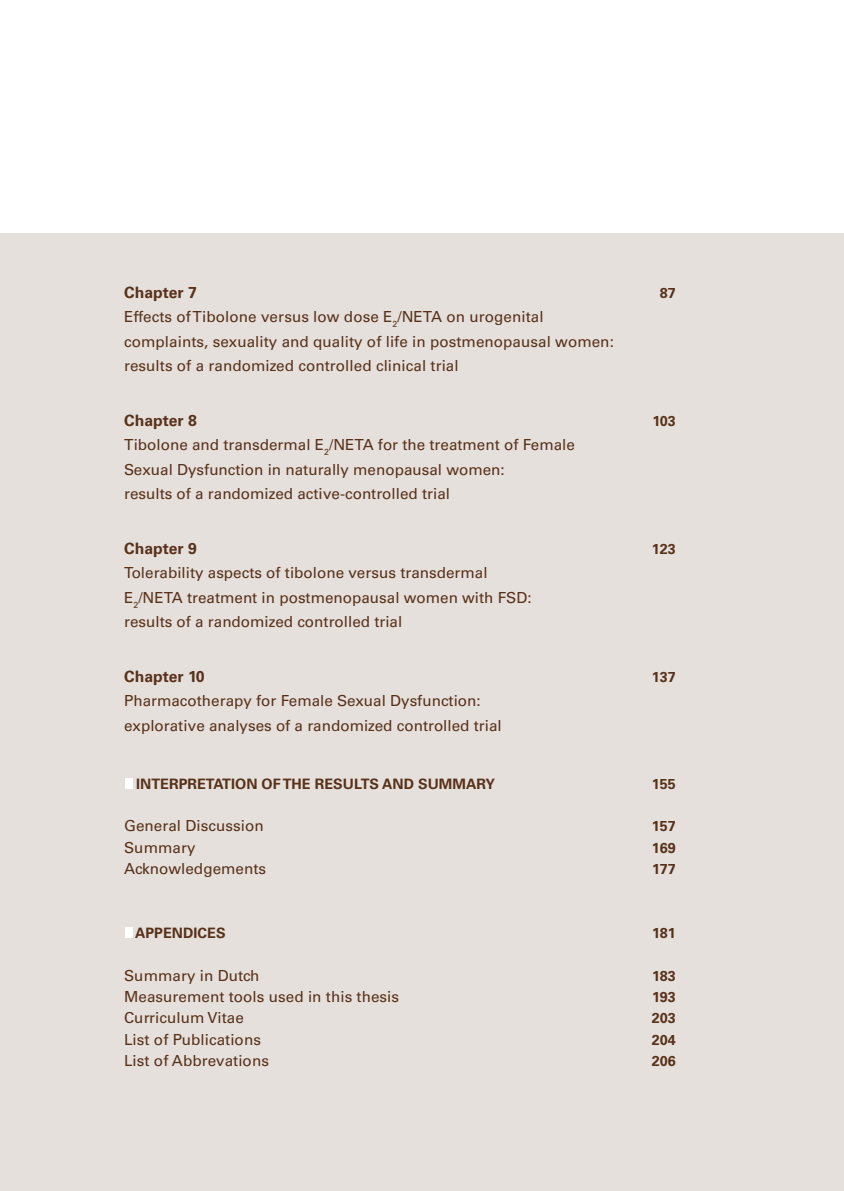
<style>
.page{position:relative;width:844px;height:1191px;background:#fff}
.page>*{position:absolute;margin:0;border:0;box-sizing:border-box;transform-origin:0 0}
.t1{font:700 15.75px "Univers LT Std";letter-spacing:.005em;color:#583119}
.t2{font:15.22px/24.5px "Univers LT Std";color:#583119}
.t3{font:700 14.35px "Univers LT Std";letter-spacing:.005em;color:#583119}
</style>
<div class="page">
<div style="left:0;top:234px;width:843px;height:957px;background:#e6e0dc"></div>
<div style="left:125px;top:778px;width:8px;height:10px;background:#fff"></div>
<div style="left:125px;top:927px;width:8px;height:11px;background:#fff"></div>
<p class="t1" style="left:124px;top:283px;width:74px">CHAPTER 7</p>
<p class="t3" style="left:659px;top:284px;width:18px">87</p>
<p class="t2" style="left:124px;top:305px;width:491px">Effects of Tibolone versus low dose E<sub>2</sub>/NETA on urogenital complaints, sexuality and quality of life in postmenopausal women: results of a randomized controlled clinical trial</p>
<p class="t1" style="left:124px;top:411px;width:74px">CHAPTER 8</p>
<p class="t3" style="left:652px;top:412px;width:25px">103</p>
<p class="t2" style="left:124px;top:433px;width:452px">Tibolone and transdermal E<sub>2</sub>/NETA for the treatment of Female<br>Sexual Dysfunction in naturally menopausal women:<br>results of a randomized active-controlled trial</p>
<p class="t1" style="left:124px;top:539px;width:74px">CHAPTER 9</p>
<p class="t3" style="left:651px;top:540px;width:26px">123</p>
<p class="t2" style="left:124px;top:561px;width:409px">Tolerability aspects of tibolone versus transdermal<br>E<sub>2</sub>/NETA treatment in postmenopausal women with FSD: results of a randomized controlled trial</p>
<p class="t1" style="left:124px;top:667px;width:82px">CHAPTER 10</p>
<p class="t3" style="left:651px;top:668px;width:26px">137</p>
<p class="t2" style="left:124px;top:689px;width:379px">Pharmacotherapy for Female Sexual Dysfunction: explorative analyses of a randomized controlled trial</p>
<p class="t3" style="left:136px;top:775px;width:316px">INTERPRETATION OF THE RESULTS AN D SUMMA</p>
<p class="t3" style="left:476px;top:775px;width:20px">RY</p>
<p class="t3" style="left:651px;top:775px;width:26px">155</p>
<p class="t2" style="left:124px;top:813px;width:141px">General Discussion</p>
<p class="t3" style="left:651px;top:817px;width:26px">157</p>
<p class="t2" style="left:124px;top:835px;width:73px">Summary</p>
<p class="t3" style="left:651px;top:839px;width:26px">169</p>
<p class="t2" style="left:124px;top:856px;width:144px">Acknowledgements</p>
<p class="t3" style="left:652px;top:860px;width:25px">177</p>
<p class="t3" style="left:135px;top:924px;width:87px">APPENDICES</p>
<p class="t3" style="left:652px;top:924px;width:25px">181</p>
<p class="t2" style="left:124px;top:963px;width:137px">Summary in Dutch</p>
<p class="t3" style="left:652px;top:967px;width:25px">183</p>
<p class="t2" style="left:124px;top:984px;width:276px">Measurement tools used in this thesis</p>
<p class="t3" style="left:652px;top:988px;width:25px">193</p>
<p class="t2" style="left:124px;top:1005px;width:121px">Curriculum Vitae</p>
<p class="t3" style="left:651px;top:1009px;width:26px">203</p>
<p class="t2" style="left:124px;top:1027px;width:138px">List of Publications</p>
<p class="t3" style="left:651px;top:1031px;width:26px">204</p>
<p class="t2" style="left:124px;top:1048px;width:146px">List of Abbrevations</p>
<p class="t3" style="left:651px;top:1052px;width:26px">206</p>
</div>
